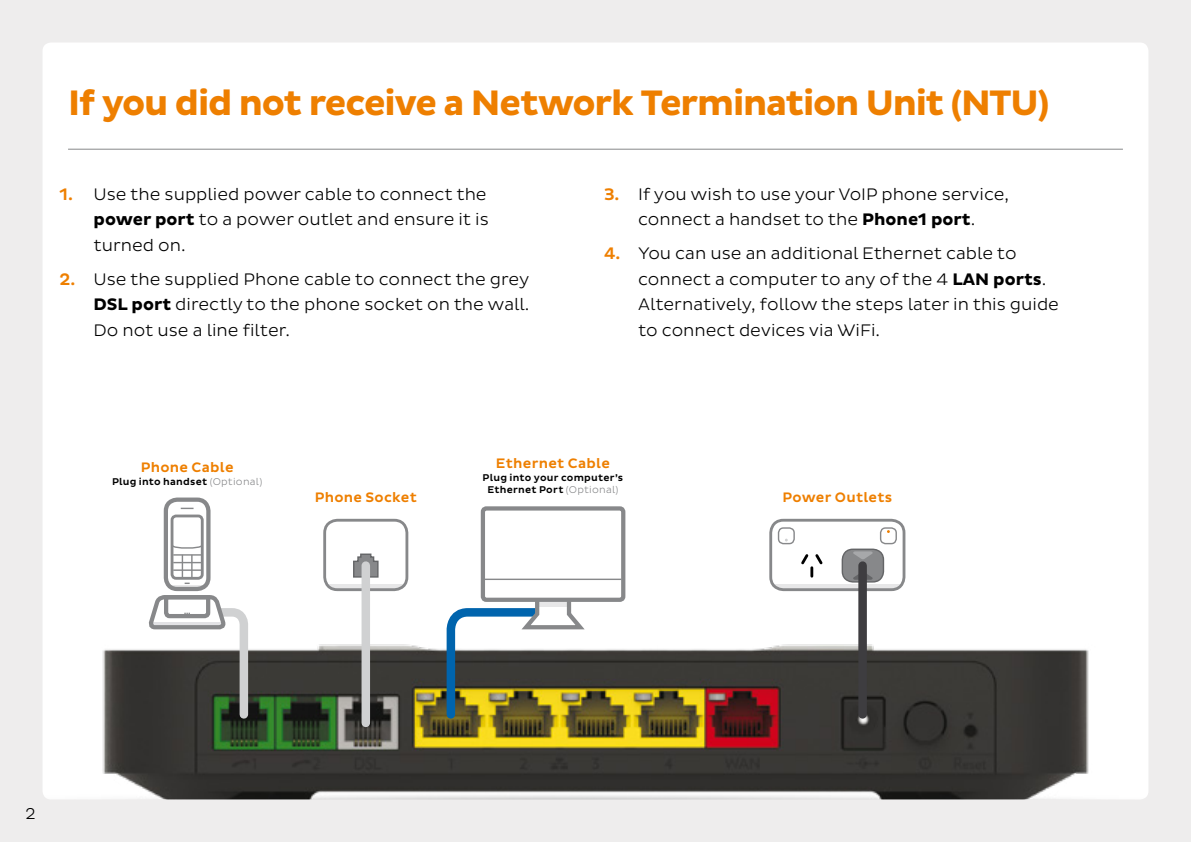
<style>
.page{position:relative;width:1191px;height:842px;background:#eeeded}
.page>*{position:absolute;margin:0;border:0;box-sizing:border-box;transform-origin:0 0}
.t1{font:700 36px "Pluto Sans";letter-spacing:-.035em;color:#ee7f00}
.t2{font:300 17px/25.6px "Pluto Sans";color:#000}
.t3{font:300 16px "Pluto Sans";color:#000}
.t4{font:500 14px "Pluto Sans";letter-spacing:.02em;color:#ee7f00}
.t5{font:500 10px/12.8px "Pluto Sans";letter-spacing:.025em;color:#000;text-align:center}
.s1{font-weight:500;color:#ee7f00}
.s2{font-weight:700}
.s3{font-weight:300;color:#87888a}
</style>
<div class="page">
<div style="left:43px;top:43px;width:1105px;height:756px;background:#fff;border-radius:9px"></div>
<hr style="left:68px;top:149px;width:1055px;height:1px;background:#87888a">
<div style="left:323px;top:519px;width:85px;height:72px;border:3px solid #87888a;border-radius:13px"></div>
<svg style="left:353px;top:553px;width:26px;height:8px"></svg>
<img style="left:43px;top:561px;width:1105px;height:238px">
<svg style="left:442px;top:591px;width:147px;height:132px"></svg>
<div style="left:483px;top:508px;width:140px;height:92px;background:#fff;border-radius:4px"></div>
<div style="left:481px;top:506px;width:144px;height:96px;border:4px solid #87888a;border-radius:4px"></div>
<hr style="left:484px;top:579px;width:137px;height:1px;background:#87888a">
<div style="left:538px;top:602px;width:30px;height:5px;background:#e7e7e8"></div>
<svg style="left:146px;top:593px;width:106px;height:130px"></svg>
<div style="left:166px;top:500px;width:42px;height:89px;background:#fff;border-radius:11px"></div>
<hr style="left:169px;top:585px;width:36px;height:2px;background:#87888a">
<div style="left:164px;top:497px;width:46px;height:94px;border:4px solid #87888a;border-radius:11px"></div>
<div style="left:171px;top:515px;width:33px;height:65px;border:3px solid #87888a;border-radius:4px"></div>
<hr style="left:173px;top:554px;width:28px;height:2px;background:#87888a">
<svg style="left:171px;top:544px;width:32px;height:5px"></svg>
<svg style="left:173px;top:555px;width:28px;height:29px"></svg>
<svg style="left:181px;top:508px;width:12px;height:1px"></svg>
<div style="left:770px;top:520px;width:134px;height:70px;background:#fff;border-radius:13px"></div>
<svg style="left:769px;top:584px;width:136px;height:7px"></svg>
<div style="left:769px;top:519px;width:136px;height:72px;border:3px solid #87888a;border-radius:13px"></div>
<div style="left:880px;top:527px;width:17px;height:17px;border:1px solid #87888a;border-radius:5px"></div>
<div style="left:778px;top:527px;width:17px;height:17px;border:1px solid #87888a;border-radius:5px"></div>
<div style="left:842px;top:549px;width:41px;height:33px;background:#87888a;border-radius:11px"></div>
<div style="left:841px;top:549px;width:43px;height:34px;border:1px solid #646567;border-radius:11px"></div>
<svg style="left:853px;top:551px;width:20px;height:29px"></svg>
<div style="left:361px;top:566px;width:9px;height:157px;background:#d0d1d2"></div>
<div style="left:858px;top:566px;width:9px;height:148px;background:#3e3d40"></div>
<svg style="left:801px;top:554px;width:22px;height:22px"></svg>
<h1 class="t1" style="left:68px;top:82px;width:982px">If you did not receive a Network Termination Unit (NTU)</h1>
<p class="t2" style="left:94px;top:181px;width:397px;text-indent:-34px"><span class="s1">1.</span> Use the supplied power cable to connect the <span class="s2">power port</span> to a power outlet and ensure it is turned on.</p>
<p class="t2" style="left:94px;top:266px;width:437px;text-align:justify;text-indent:-34px"><span class="s1">2.</span> Use the supplied Phone cable to connect the grey <span class="s2">DSL port</span> directly to the phone socket on the wall.<br>Do not use a line filter.</p>
<p class="t2" style="left:604px;top:181px;width:407px;text-align:center"><span class="s1">3.</span> If you wish to use your VoIP phone service, connect a handset to the <span class="s2">Phone1 port</span>.</p>
<p class="t2" style="left:638px;top:241px;width:422px;text-indent:-34px"><span class="s1">4.</span> You can use an additional Ethernet cable to connect a computer to any of the 4 <span class="s2">LAN ports</span>.<br>Alternatively, follow the steps later in this guide to connect devices via WiFi.</p>
<p class="t4" style="left:141px;top:459px;width:94px">Phone Cable</p>
<p class="t5" style="left:112px;top:475px;width:152px">Plug into handset <span class="s3">(Optional)</span></p>
<p class="t4" style="left:315px;top:489px;width:104px">Phone Socket</p>
<p class="t4" style="left:496px;top:455px;width:115px">Ethernet Cable</p>
<p class="t5" style="left:482px;top:471px;width:142px">Plug into your computer’s<br>Ethernet Port <span class="s3">(Optional)</span></p>
<p class="t4" style="left:782px;top:489px;width:111px">Power Outlets</p>
<p class="t3" style="left:26px;top:805px;width:12px">2</p>
</div>
